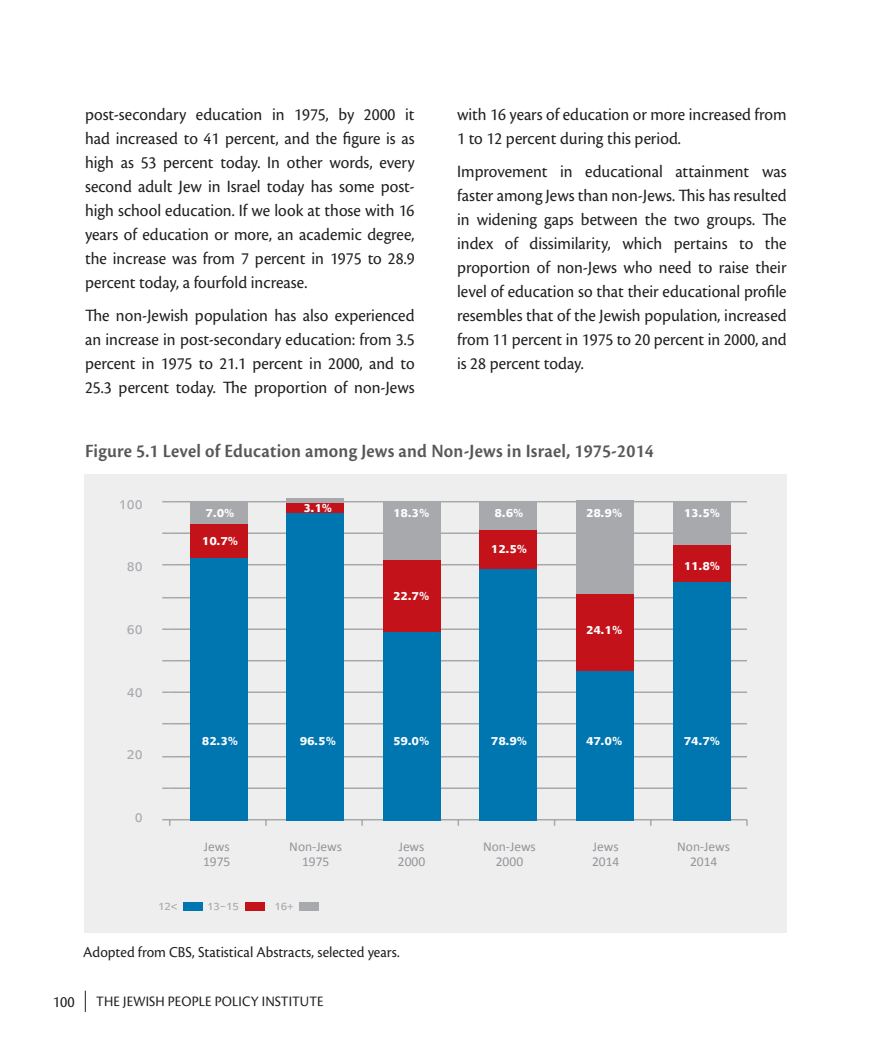
<style>
.page{position:relative;width:893px;height:1063px;background:#fff}
.page>*{position:absolute;margin:0;border:0;box-sizing:border-box;transform-origin:0 0}
.t1{font:600 19.5px "Cronos Pro";letter-spacing:.01em;color:#57585a;scale:.95 1}
.t2{font:18px/24px "Cronos Pro";color:#231f20;scale:.95 1}
.t3{font:16.5px "Narkis Block MF";color:#a8a9ad}
.t4{font:16.5px "Cronos Pro";color:#231f20;scale:.95 1}
.t5{font:15.75px "Cronos Pro";color:#231f20;scale:.95 1}
.t6{font:700 15px/27.6px "Narkis Block MF";letter-spacing:-.01em;color:#fff;scale:.94 1}
.t7{font:15px "Cronos Pro";color:#231f20;scale:.95 1}
.t8{font:13.5px/15px "Calibri";color:#939598}
.t9{font:13.5px "Narkis Block MF";letter-spacing:-.01em;color:#a8a9ad}
</style>
<div class="page">
<svg style="left:85px;top:991px;width:1px;height:21px"></svg>
<div style="left:84px;top:474px;width:703px;height:459px;background:#eeeeef"></div>
<hr style="left:170px;top:787px;width:577px;height:2px;background:#a8a9ad">
<hr style="left:170px;top:756px;width:577px;height:1px;background:#a8a9ad">
<hr style="left:170px;top:723px;width:577px;height:1px;background:#a8a9ad">
<hr style="left:170px;top:691px;width:577px;height:2px;background:#a8a9ad">
<hr style="left:170px;top:660px;width:577px;height:1px;background:#a8a9ad">
<hr style="left:170px;top:628px;width:577px;height:2px;background:#a8a9ad">
<hr style="left:170px;top:597px;width:577px;height:1px;background:#a8a9ad">
<hr style="left:170px;top:564px;width:577px;height:1px;background:#a8a9ad">
<hr style="left:170px;top:532px;width:577px;height:2px;background:#a8a9ad">
<hr style="left:170px;top:501px;width:577px;height:1px;background:#a8a9ad">
<svg style="left:162px;top:787px;width:8px;height:2px"></svg>
<svg style="left:162px;top:691px;width:8px;height:2px"></svg>
<svg style="left:162px;top:628px;width:8px;height:2px"></svg>
<svg style="left:162px;top:532px;width:8px;height:2px"></svg>
<hr style="left:170px;top:819px;width:577px;height:1px;background:#a8a9ad">
<svg style="left:162px;top:819px;width:8px;height:7px"></svg>
<svg style="left:265px;top:820px;width:2px;height:6px"></svg>
<svg style="left:361px;top:820px;width:2px;height:6px"></svg>
<svg style="left:746px;top:820px;width:2px;height:6px"></svg>
<div style="left:245px;top:902px;width:20px;height:8px;background:#c4121a"></div>
<div style="left:183px;top:902px;width:20px;height:8px;background:#0076b1"></div>
<div style="left:299px;top:902px;width:20px;height:8px;background:#a8a9ad"></div>
<div style="left:190px;top:558px;width:57px;height:262px;background:#0076b1"></div>
<div style="left:190px;top:523px;width:57px;height:35px;background:#c4121a"></div>
<div style="left:190px;top:501px;width:57px;height:22px;background:#a8a9ad"></div>
<div style="left:286px;top:513px;width:58px;height:307px;background:#0076b1"></div>
<div style="left:286px;top:502px;width:58px;height:11px;background:#c4121a"></div>
<hr style="left:286px;top:498px;width:58px;height:4px;background:#a8a9ad">
<div style="left:383px;top:631px;width:58px;height:189px;background:#0076b1"></div>
<div style="left:383px;top:559px;width:58px;height:72px;background:#c4121a"></div>
<div style="left:383px;top:501px;width:58px;height:58px;background:#a8a9ad"></div>
<div style="left:480px;top:568px;width:57px;height:252px;background:#0076b1"></div>
<div style="left:480px;top:529px;width:57px;height:39px;background:#c4121a"></div>
<div style="left:480px;top:501px;width:57px;height:28px;background:#a8a9ad"></div>
<div style="left:576px;top:670px;width:58px;height:150px;background:#0076b1"></div>
<div style="left:576px;top:594px;width:58px;height:76px;background:#c4121a"></div>
<div style="left:576px;top:501px;width:58px;height:93px;background:#a8a9ad"></div>
<div style="left:673px;top:582px;width:57px;height:238px;background:#0076b1"></div>
<div style="left:673px;top:544px;width:57px;height:38px;background:#c4121a"></div>
<div style="left:673px;top:501px;width:57px;height:43px;background:#a8a9ad"></div>
<p class="t2" style="left:85px;top:103px;width:348px">post-secondary<br>had increased to 41 percent, and the figure is as high as 53 percent today. In other words, every</p>
<p class="t2" style="left:85px;top:199px;width:348px">high school education If. we look at those with 16</p>
<p class="t2" style="left:196px;top:103px;width:71px">education</p>
<p class="t2" style="left:338px;top:103px;width:18px">by</p>
<p class="t2" style="left:272px;top:103px;width:15px">in</p>
<p class="t2" style="left:405px;top:103px;width:11px">it</p>
<p class="t2" style="left:294px;top:103px;width:38px">1975,</p>
<p class="t2" style="left:364px;top:103px;width:35px">2000</p>
<p class="t2" style="left:85px;top:175px;width:348px">second adult Jew in Israel today has some post-</p>
<p class="t2" style="left:85px;top:223px;width:348px;text-align:justify">years of education or more, an academic degree, the increase was from 7 percent in 1975 to 28.9 percent today a, fourfold increase.</p>
<p class="t2" style="left:85px;top:303px;width:348px;text-align:justify">The non-Jewish population has also experienced an increase in post-secondary education: from 3.5 percent in 1975 to 21.1 percent in 2000, and to 25.3 percent today. The proportion of non-Jews</p>
<p class="t2" style="left:457px;top:103px;width:348px">with 16 years of education or more increased from to1 12 percent during this period.</p>
<p class="t2" style="left:762px;top:159px;width:27px">was</p>
<p class="t2" style="left:585px;top:159px;width:83px">educational</p>
<p class="t2" style="left:560px;top:159px;width:15px">in</p>
<p class="t2" style="left:675px;top:159px;width:79px">attainment</p>
<p class="t2" style="left:457px;top:159px;width:97px">Improvement</p>
<p class="t2" style="left:457px;top:183px;width:348px">faster among Jews than non-Jews. This has resulted</p>
<p class="t2" style="left:457px;top:207px;width:348px">in widening gaps between the two groups. The</p>
<p class="t2" style="left:765px;top:231px;width:24px">the</p>
<p class="t2" style="left:505px;top:231px;width:15px">of</p>
<p class="t2" style="left:457px;top:231px;width:348px">index<br>proportion of non-Jews who need to raise their level of education so that their educational profile resembles that of the Jewish population, increased from 11 percent in 1975 to 20 percent in 2000, and is 28 percent today.</p>
<p class="t2" style="left:530px;top:231px;width:87px">dissimilarity,</p>
<p class="t2" style="left:622px;top:231px;width:43px">which</p>
<p class="t2" style="left:674px;top:231px;width:58px">pertains</p>
<p class="t2" style="left:739px;top:231px;width:16px">to</p>
<p class="t1" style="left:85px;top:440px;width:600px">Figure 5.1 Level of Education among Jews and Non-Jews in Israel, 1975-2014</p>
<p class="t3" style="left:119px;top:494px;width:25px">100</p>
<p class="t3" style="left:127px;top:557px;width:17px">80</p>
<p class="t3" style="left:127px;top:619px;width:17px">60</p>
<p class="t3" style="left:127px;top:682px;width:17px">40</p>
<p class="t3" style="left:127px;top:744px;width:17px">20</p>
<p class="t6" style="left:202px;top:500px;width:40px">7.0%<br>10.7%</p>
<p class="t6" style="left:202px;top:727px;width:40px">82.3%</p>
<p class="t6" style="left:303px;top:494px;width:32px">3.1%</p>
<p class="t6" style="left:300px;top:727px;width:40px">96.5%</p>
<p class="t6" style="left:393px;top:500px;width:40px">18.3%</p>
<p class="t6" style="left:393px;top:582px;width:40px">22.7%</p>
<p class="t6" style="left:393px;top:727px;width:40px">59.0%</p>
<p class="t6" style="left:495px;top:500px;width:32px">8.6%</p>
<p class="t6" style="left:491px;top:536px;width:40px">12.5%</p>
<p class="t6" style="left:491px;top:727px;width:40px">78.9%</p>
<p class="t6" style="left:586px;top:500px;width:40px">28.9%</p>
<p class="t6" style="left:586px;top:616px;width:40px">24.1%</p>
<p class="t6" style="left:586px;top:727px;width:40px">47.0%</p>
<p class="t6" style="left:684px;top:500px;width:40px">13.5%</p>
<p class="t6" style="left:684px;top:553px;width:40px">11.8%</p>
<p class="t6" style="left:684px;top:727px;width:40px">74.7%</p>
<p class="t3" style="left:135px;top:807px;width:9px">0</p>
<p class="t8" style="left:203px;top:839px;width:29px">Jews<br>1975</p>
<p class="t8" style="left:398px;top:839px;width:29px">Jews<br>2000</p>
<p class="t8" style="left:592px;top:839px;width:29px">Jews<br>2014</p>
<p class="t8" style="left:289px;top:839px;width:54px;text-align:center">Non-Jews<br>1975</p>
<p class="t8" style="left:483px;top:839px;width:54px;text-align:center">Non-Jews<br>2000</p>
<p class="t8" style="left:677px;top:839px;width:54px;text-align:center">Non-Jews<br>2014</p>
<p class="t9" style="left:158px;top:898px;width:21px">12&lt;</p>
<p class="t9" style="left:207px;top:898px;width:33px">13-15</p>
<p class="t9" style="left:274px;top:898px;width:21px">16+</p>
<p class="t5" style="left:83px;top:943px;width:335px">Adopted from CBS, Statistical Abstracts, selected years.</p>
<p class="t4" style="left:53px;top:992px;width:24px">100</p>
<p class="t7" style="left:123px;top:992px;width:9px">jewish</p>
<p class="t7" style="left:168px;top:992px;width:9px">people</p>
<p class="t7" style="left:215px;top:992px;width:9px">policy</p>
<p class="t7" style="left:262px;top:992px;width:9px">institute</p>
<p class="t7" style="left:96px;top:992px;width:10px">the</p>
</div>
